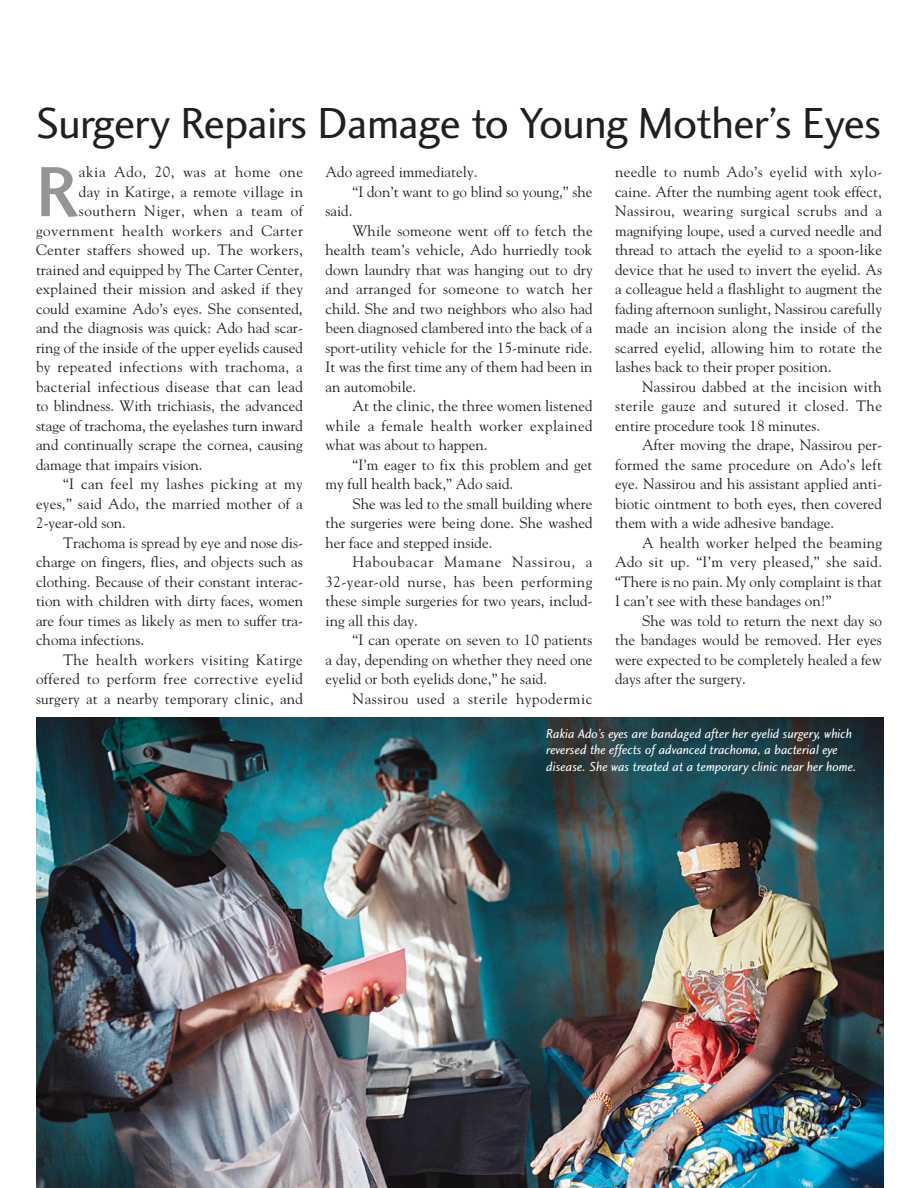
<style>
.page{position:relative;width:918px;height:1188px;background:#fff}
.page>*{position:absolute;margin:0;border:0;box-sizing:border-box;transform-origin:0 0}
.New_Body{font:73.5px "Charlotte Sans Medium Plain";color:#939598}
.New_Head{font:45px "Charlotte Sans Book Plain";letter-spacing:-.015em;color:#231f20}
.New_Body-2{font:15px/19.5px "Goudy";color:#231f20;text-align:justify}
.New_Body-3{font:15px "Goudy";letter-spacing:.035em;color:#231f20}
.New_Body-4{font:15px "Goudy";letter-spacing:.025em;color:#231f20}
.New_Body-5{font:15px "Goudy";letter-spacing:.02em;color:#231f20}
.New_Body-6{font:15px "Goudy";letter-spacing:.04em;color:#231f20}
.t1{font:15px "Charlotte Sans Bold Plain";color:#231f20}
.New_Caption{font:13.5px/16.2px "Charlotte Sans Book Italic Plain";color:#fff}
</style>
<div class="page">
<img style="left:36px;top:717px;width:848px;height:471px">
<p class="New_Head" style="left:36px;top:97px;width:847px">Surgery Repairs Damage to Young Mother’s Eyes</p>
<p class="New_Body" style="left:36px;top:148px;width:44px">R</p>
<p class="New_Body-6" style="left:79px;top:163px;width:226px">akia Ado, 20, was at home one</p>
<p class="New_Body-2" style="left:79px;top:181px;width:226px">day in Katirge, a remote village in</p>
<p class="New_Body-3" style="left:79px;top:202px;width:226px">southern Niger, when a team of</p>
<p class="New_Body-3" style="left:36px;top:221px;width:269px">government health workers and Carter</p>
<p class="New_Body-4" style="left:36px;top:241px;width:268px">Center staffers showed up. The workers,</p>
<p class="New_Body-2" style="left:36px;top:259px;width:269px">trained and equipped by The Carter Center,</p>
<p class="New_Body-2" style="left:36px;top:279px;width:269px">explained their mission and asked if they</p>
<p class="New_Body-2" style="left:36px;top:298px;width:268px">could examine Ado’s eyes. She consented,</p>
<p class="New_Body-2" style="left:36px;top:318px;width:269px">and the diagnosis was quick: Ado had scar-</p>
<p class="New_Body-2" style="left:36px;top:337px;width:268px">ring of the inside of the upper eyelids caused</p>
<p class="New_Body-4" style="left:36px;top:358px;width:268px">by repeated infections with trachoma, a</p>
<p class="New_Body-5" style="left:36px;top:377px;width:269px">bacterial infectious disease that can lead</p>
<p class="New_Body-2" style="left:36px;top:396px;width:268px">to blindness. With trichiasis, the advanced</p>
<p class="New_Body-2" style="left:36px;top:415px;width:269px">stage of trachoma, the eyelashes turn inward</p>
<p class="New_Body-2" style="left:36px;top:435px;width:268px">and continually scrape the cornea, causing</p>
<p class="New_Body-2" style="left:36px;top:454px;width:168px">damage that impairs vision.</p>
<p class="New_Body-2" style="left:36px;top:474px;width:268px;text-indent:27px">“I can feel my lashes picking at my eyes,” said Ado, the married mother of a 2-year-old son.</p>
<p class="New_Body-2" style="left:36px;top:532px;width:269px;text-indent:27px">Trachoma is spread by eye and nose dis&shy;charge on fingers, flies, and objects such as clothing. Because of their constant interac&shy;tion with children with dirty faces, women are four times as likely as men to suffer tra&shy;choma infections.</p>
<p class="New_Body-2" style="left:36px;top:649px;width:269px;text-indent:27px">The health workers visiting Katirge offered to perform free corrective eyelid surgery at a nearby temporary clinic, and</p>
<p class="New_Body-2" style="left:326px;top:162px;width:154px">Ado agreed immediately.</p>
<p class="New_Body-2" style="left:326px;top:181px;width:269px;text-indent:27px">“I don’t want to go blind so young,” she said.</p>
<p class="New_Body-2" style="left:326px;top:220px;width:269px;text-indent:27px">While someone went off to fetch the health team’s vehicle, Ado hurriedly took down laundry that was hanging out to dry and arranged for someone to watch her child. She and two neighbors who also had been diagnosed clambered into the back of a sport-utility vehicle for the 15-minute ride.<br>It was the first time any of them had been in an automobile.</p>
<p class="New_Body-2" style="left:326px;top:396px;width:269px;text-indent:27px">At the clinic, the three women listened while a female health worker explained what was about to happen.</p>
<p class="New_Body-2" style="left:326px;top:454px;width:269px;text-indent:27px">“I’m eager to fix this problem and get my full health back,” Ado said.</p>
<p class="New_Body-2" style="left:326px;top:493px;width:269px;text-indent:27px">She was led to the small building where the surgeries were being done. She washed her face and stepped inside.</p>
<p class="New_Body-2" style="left:326px;top:552px;width:269px;text-indent:27px">Haboubacar Mamane Nassirou, a 32-year-old nurse, has been performing these simple surgeries for two years, includ&shy;ing all this day.</p>
<p class="New_Body-2" style="left:326px;top:630px;width:269px;text-indent:27px">“I can operate on seven to 10 patients a day, depending on whether they need one eyelid or both eyelids done,” he said.</p>
<p class="New_Body-3" style="left:352px;top:689px;width:242px">Nassirou used a sterile hypodermic</p>
<p class="New_Body-2" style="left:615px;top:162px;width:269px">needle to numb Ado’s eyelid with xylo&shy;caine. After the numbing agent took effect, Nassirou, wearing surgical scrubs and a magnifying loupe, used a curved needle and thread to attach the eyelid to a spoon-like device that he used to invert the eyelid. As a colleague held a flashlight to augment the fading afternoon sunlight, Nassirou carefully made an incision along the inside of the scarred eyelid, allowing him to rotate the lashes back to their proper position.</p>
<p class="New_Body-2" style="left:615px;top:376px;width:269px;text-indent:27px">Nassirou dabbed at the incision with sterile gauze and sutured it closed. The entire procedure took 18 minutes.</p>
<p class="New_Body-2" style="left:615px;top:435px;width:269px;text-indent:27px">After moving the drape, Nassirou per&shy;formed the same procedure on Ado’s left eye. Nassirou and his assistant applied anti&shy;biotic ointment to both eyes, then covered them with a wide adhesive bandage.</p>
<p class="New_Body-2" style="left:615px;top:532px;width:269px;text-indent:27px">A health worker helped the beaming Ado sit up. “I’m very pleased,” she said. “There is no pain. My only complaint is that I can’t see with these bandages on!”</p>
<p class="New_Body-2" style="left:615px;top:610px;width:269px;text-indent:27px">She was told to return the next day so the bandages would be removed. Her eyes were expected to be completely healed a few days after the surgery.</p>
<p class="New_Caption" style="left:546px;top:725px;width:312px">Rakia Ado’s eyes are bandaged after her eyelid surgery, which reversed the effects of advanced trachoma, a bacterial eye disease. She was treated at a temporary clinic near her home.</p>
<p class="t1" style="left:36px;top:1153px;width:11px">8</p>
</div>
